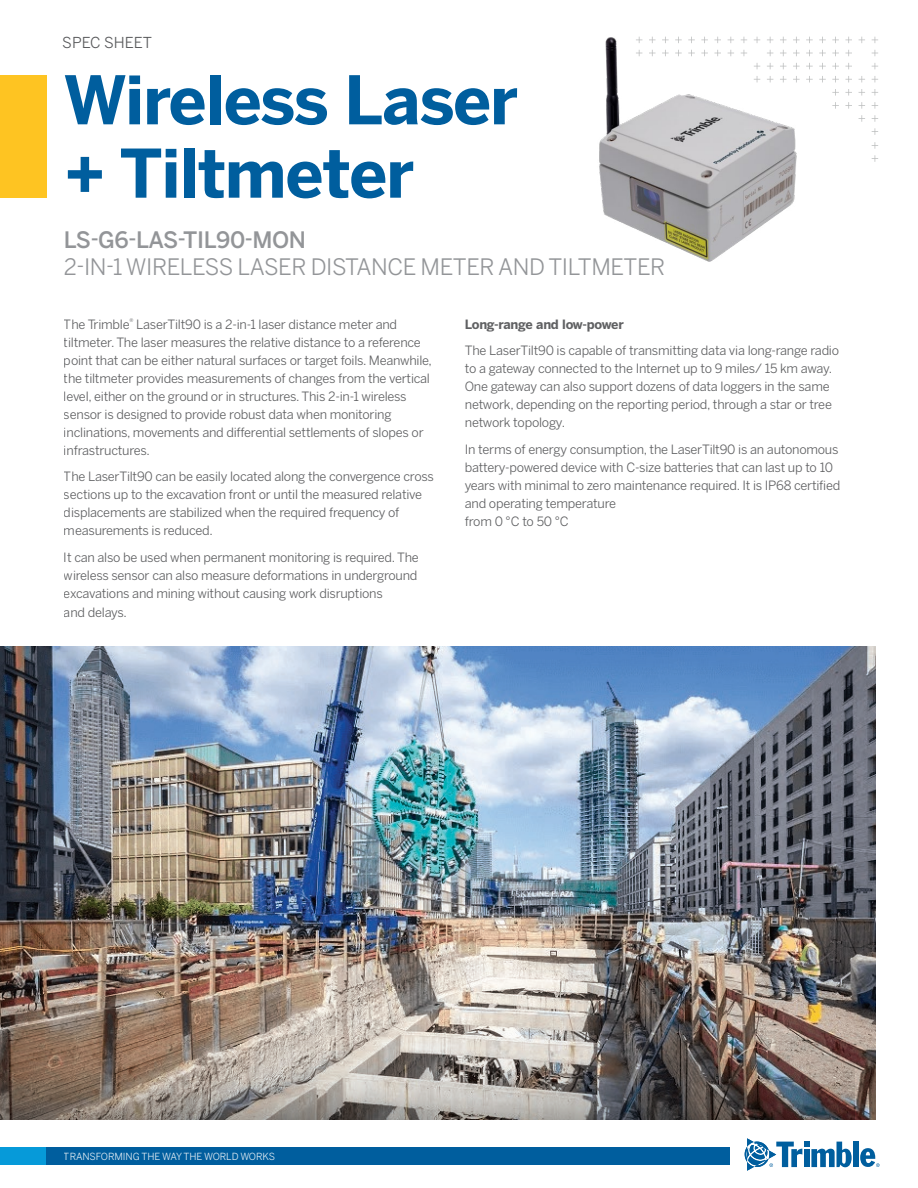
<style>
.page{position:relative;width:918px;height:1188px;background:#fff}
.page>*{position:absolute;margin:0;border:0;box-sizing:border-box;transform-origin:0 0}
.t1{font:700 66.45px/73.3px "Benton Sans";letter-spacing:-.02em;color:#005e9e}
.t2{font:22.5px "Benton Sans";letter-spacing:-.02em;color:#939598}
.t3{font:500 22.5px "Benton Sans";letter-spacing:-.02em;color:#939598}
.t4{font:15px "Benton Sans";color:#57585a}
.t5{font:12.75px/18px "Benton Sans";letter-spacing:-.02em;color:#57585a}
.t6{font:700 12.75px "Benton Sans";letter-spacing:-.02em;color:#57585a}
.t7{font:9.75px "Benton Sans";letter-spacing:-.01em;color:#fff}
</style>
<div class="page">
<div style="left:853px;top:1142px;width:6px;height:25px;background:#005e9e"></div>
<svg style="left:745px;top:1138px;width:107px;height:33px"></svg>
<svg style="left:860px;top:1148px;width:20px;height:19px"></svg>
<div style="left:0;top:1148px;width:730px;height:17px;background:#069ad9"></div>
<div style="left:47px;top:1148px;width:683px;height:17px;background:#005e9e"></div>
<img style="left:599px;top:36px;width:198px;height:225px">
<svg style="left:675px;top:37px;width:7px;height:6px"></svg>
<svg style="left:688px;top:37px;width:7px;height:6px"></svg>
<svg style="left:701px;top:37px;width:7px;height:6px"></svg>
<svg style="left:714px;top:37px;width:7px;height:6px"></svg>
<svg style="left:728px;top:37px;width:6px;height:6px"></svg>
<svg style="left:741px;top:37px;width:6px;height:6px"></svg>
<svg style="left:754px;top:37px;width:6px;height:6px"></svg>
<svg style="left:767px;top:37px;width:6px;height:6px"></svg>
<svg style="left:780px;top:37px;width:7px;height:6px"></svg>
<svg style="left:793px;top:37px;width:7px;height:6px"></svg>
<svg style="left:806px;top:37px;width:7px;height:6px"></svg>
<svg style="left:819px;top:37px;width:7px;height:6px"></svg>
<svg style="left:832px;top:37px;width:7px;height:6px"></svg>
<svg style="left:845px;top:37px;width:7px;height:6px"></svg>
<svg style="left:859px;top:37px;width:6px;height:6px"></svg>
<svg style="left:872px;top:37px;width:6px;height:6px"></svg>
<svg style="left:636px;top:37px;width:6px;height:6px"></svg>
<svg style="left:649px;top:37px;width:7px;height:6px"></svg>
<svg style="left:662px;top:37px;width:7px;height:6px"></svg>
<svg style="left:675px;top:50px;width:7px;height:6px"></svg>
<svg style="left:688px;top:50px;width:7px;height:6px"></svg>
<svg style="left:701px;top:50px;width:7px;height:6px"></svg>
<svg style="left:714px;top:50px;width:7px;height:6px"></svg>
<svg style="left:728px;top:50px;width:6px;height:6px"></svg>
<svg style="left:741px;top:50px;width:6px;height:6px"></svg>
<svg style="left:767px;top:50px;width:6px;height:6px"></svg>
<svg style="left:780px;top:50px;width:7px;height:6px"></svg>
<svg style="left:793px;top:50px;width:7px;height:6px"></svg>
<svg style="left:806px;top:50px;width:7px;height:6px"></svg>
<svg style="left:819px;top:50px;width:7px;height:6px"></svg>
<svg style="left:832px;top:50px;width:7px;height:6px"></svg>
<svg style="left:845px;top:50px;width:7px;height:6px"></svg>
<svg style="left:872px;top:50px;width:6px;height:6px"></svg>
<svg style="left:636px;top:50px;width:6px;height:6px"></svg>
<svg style="left:649px;top:50px;width:7px;height:6px"></svg>
<svg style="left:662px;top:50px;width:7px;height:6px"></svg>
<svg style="left:754px;top:63px;width:6px;height:6px"></svg>
<svg style="left:767px;top:63px;width:6px;height:6px"></svg>
<svg style="left:780px;top:63px;width:7px;height:6px"></svg>
<svg style="left:793px;top:63px;width:7px;height:6px"></svg>
<svg style="left:806px;top:63px;width:7px;height:6px"></svg>
<svg style="left:819px;top:63px;width:7px;height:6px"></svg>
<svg style="left:832px;top:63px;width:7px;height:6px"></svg>
<svg style="left:845px;top:63px;width:7px;height:6px"></svg>
<svg style="left:872px;top:63px;width:6px;height:6px"></svg>
<svg style="left:754px;top:76px;width:6px;height:6px"></svg>
<svg style="left:767px;top:76px;width:6px;height:6px"></svg>
<svg style="left:780px;top:76px;width:7px;height:6px"></svg>
<svg style="left:793px;top:76px;width:7px;height:6px"></svg>
<svg style="left:806px;top:76px;width:7px;height:6px"></svg>
<svg style="left:819px;top:76px;width:7px;height:6px"></svg>
<svg style="left:832px;top:76px;width:7px;height:6px"></svg>
<svg style="left:845px;top:76px;width:7px;height:6px"></svg>
<svg style="left:859px;top:76px;width:6px;height:6px"></svg>
<svg style="left:872px;top:76px;width:6px;height:6px"></svg>
<svg style="left:832px;top:89px;width:7px;height:7px"></svg>
<svg style="left:845px;top:89px;width:7px;height:7px"></svg>
<svg style="left:859px;top:89px;width:6px;height:7px"></svg>
<svg style="left:872px;top:89px;width:6px;height:7px"></svg>
<svg style="left:832px;top:102px;width:7px;height:7px"></svg>
<svg style="left:845px;top:102px;width:7px;height:7px"></svg>
<svg style="left:859px;top:102px;width:6px;height:7px"></svg>
<svg style="left:872px;top:102px;width:6px;height:7px"></svg>
<svg style="left:859px;top:115px;width:6px;height:7px"></svg>
<svg style="left:872px;top:115px;width:6px;height:7px"></svg>
<svg style="left:872px;top:128px;width:6px;height:7px"></svg>
<svg style="left:872px;top:142px;width:6px;height:7px"></svg>
<svg style="left:872px;top:155px;width:6px;height:7px"></svg>
<img style="left:0;top:646px;width:875px;height:473px">
<img style="left:0;top:995px;width:854px;height:124px">
<div style="left:0;top:75px;width:47px;height:123px;background:#fec422"></div>
<p class="t4" style="left:62px;top:34px;width:91px">SPEC SHEET</p>
<h1 class="t1" style="left:63px;top:64px;width:456px">Wireless Laser + Tiltmeter</h1>
<h2 class="t3" style="left:64px;top:223px;width:244px">LS-G6-LAS-TIL90-MON</h2>
<h2 class="t2" style="left:64px;top:253px;width:603px">2-IN-1 WIRELESS LASER DISTANCE METER AND TILTMETER</h2>
<p class="t5" style="left:64px;top:315px;width:370px">The Trimble<sup>®</sup> LaserTilt90 is a 2-in-1 laser distance meter and tiltmeter. The laser measures the relative distance to a reference point that can be either natural surfaces or target foils. Meanwhile, the tiltmeter provides measurements of changes from the vertical level, either on the ground or in structures. This 2-in-1 wireless sensor is designed to provide robust data when monitoring inclinations, movements and differential settlements of slopes or infrastructures.</p>
<p class="t5" style="left:64px;top:467px;width:372px">The LaserTilt90 can be easily located along the convergence cross sections up to the excavation front or until the measured relative displacements are stabilized when the required frequency of measurements is reduced.</p>
<p class="t5" style="left:64px;top:548px;width:357px;text-align:justify">It can also be used when permanent monitoring is required. The wireless sensor can also measure deformations in underground excavations and mining without causing work disruptions</p>
<p class="t5" style="left:64px;top:603px;width:65px">and delays.</p>
<p class="t6" style="left:465px;top:316px;width:160px">Long-range and low-power</p>
<p class="t5" style="left:465px;top:341px;width:376px">The LaserTilt90 is capable of transmitting data via long-range radio to a gateway connected to the Internet up to 9 miles/ 15 km away.<br>One gateway can also support dozens of data loggers in the same network, depending on the reporting period, through a star or tree network topology.</p>
<p class="t5" style="left:465px;top:440px;width:377px">In terms of energy consumption, the LaserTilt90 is an autonomous battery-powered device with C-size batteries that can last up to 10 years with minimal to zero maintenance required. It is IP68 certified and operating temperature<br>from 0 °C to 50 °C</p>
<p class="t7" style="left:64px;top:1151px;width:213px">TRANSFORMING THE WAY THE WORLD WORKS</p>
</div>
